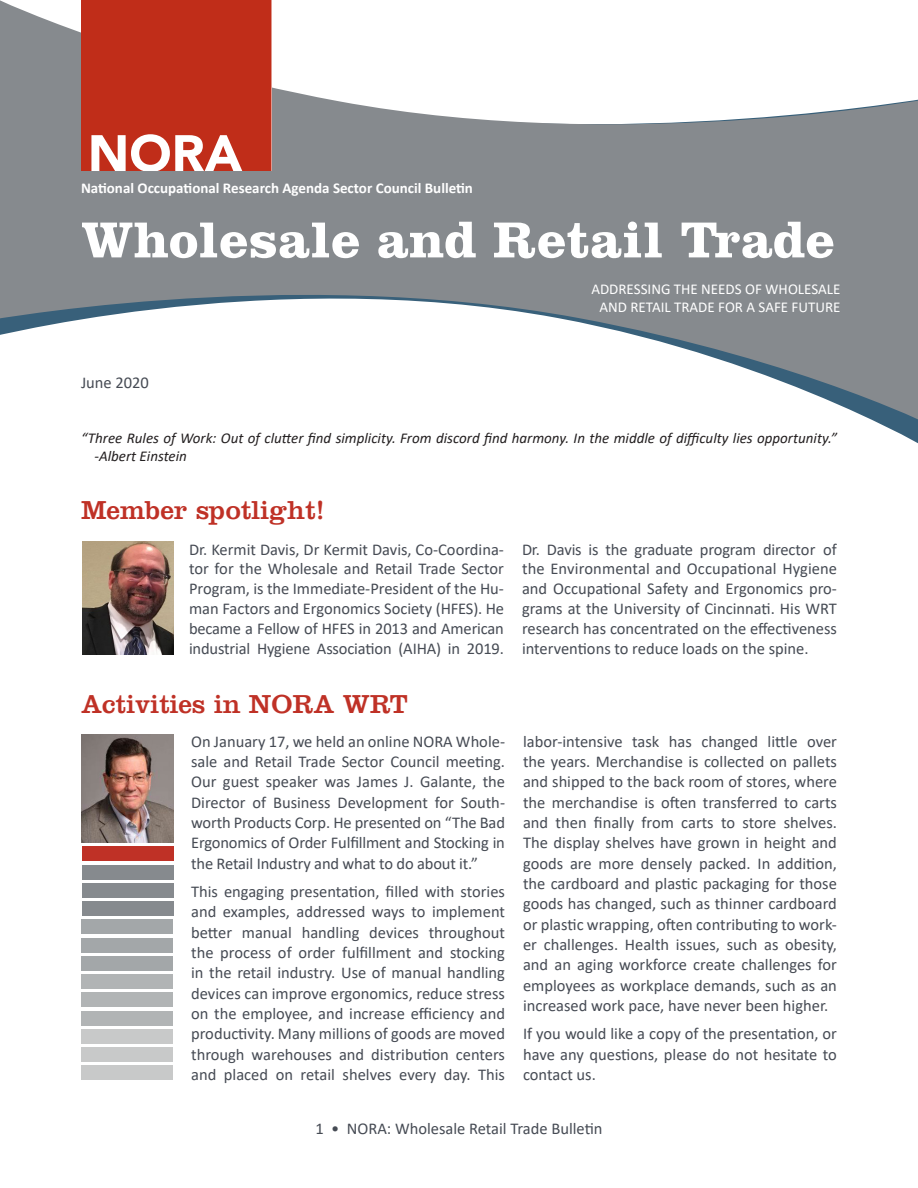
<style>
.page{position:relative;width:918px;height:1188px;background:#fff}
.page>*{position:absolute;margin:0;border:0;box-sizing:border-box;transform-origin:0 0}
.t1{font:700 52.5px "Clarendon LT Std";letter-spacing:.005em;color:#fff}
.t2{font:27px "Clarendon LT Std";color:#bf3126}
.P1{font:16.5px/20.2px "Calibri";color:#464b54;text-align:justify}
.P5__white_text{font:italic 15px/18px "Calibri";color:#231f20}
.P1-2{font:15px/18px "Calibri";color:#fff;text-align:center}
.t3{font:700 15px "Calibri";color:#fff}
</style>
<div class="page">
<svg style="left:0;top:0;width:918px;height:431px;fill:#868a8e"></svg>
<svg style="left:81px;top:0;width:190px;height:171px;background:#c53f2d"></svg>
<img style="left:82px;top:542px;width:92px;height:112px">
<img style="left:82px;top:734px;width:92px;height:108px">
<div style="left:82px;top:847px;width:92px;height:14px;background:#bf3126"></div>
<div style="left:82px;top:865px;width:92px;height:14px;background:#868a8e"></div>
<div style="left:81px;top:920px;width:92px;height:14px;background:#a3a7a9"></div>
<div style="left:81px;top:975px;width:92px;height:14px;background:#b1b4b5"></div>
<div style="left:81px;top:1029px;width:92px;height:14px;background:#c8c9c9"></div>
<div style="left:82px;top:883px;width:92px;height:14px;background:#868a8e"></div>
<div style="left:81px;top:938px;width:92px;height:14px;background:#a3a7a9"></div>
<div style="left:81px;top:993px;width:92px;height:14px;background:#b1b4b5"></div>
<div style="left:81px;top:1048px;width:92px;height:14px;background:#c8c9c9"></div>
<div style="left:82px;top:902px;width:92px;height:14px;background:#868a8e"></div>
<div style="left:81px;top:956px;width:92px;height:14px;background:#a3a7a9"></div>
<div style="left:81px;top:1011px;width:92px;height:14px;background:#b1b4b5"></div>
<div style="left:81px;top:1066px;width:92px;height:14px;background:#c8c9c9"></div>
<p class="t3" style="left:81px;top:177px;width:393px">National Occupational Research Agenda Sector Council Bulletin</p>
<p class="t1" style="left:81px;top:208px;width:755px">Wholesale and Retail Trade</p>
<p class="P1" style="left:81px;top:372px;width:69px">June 2020</p>
<p class="P1-2" style="left:591px;top:280px;width:251px">ADDRESSING THE NEEDS OF WHOLESALE<br>AND RETAIL TRADE FOR A SAFE FUTURE</p>
<p class="P5__white_text" style="left:94px;top:429px;width:744px;text-indent:-14px">“Three Rules of Work: Out of clutter find simplicity. From discord find harmony. In the middle of difficulty lies opportunity.” -Albert Einstein</p>
<h2 class="t2" style="left:81px;top:494px;width:245px">Member spotlight!</h2>
<p class="P1" style="left:189px;top:539px;width:317px;line-height:19.8px">Dr. Kermit Davis, Dr Kermit Davis, Co-Coordina&shy;tor for the Wholesale and Retail Trade Sector Program, is the Immediate-President of the Hu&shy;man Factors and Ergonomics Society (HFES). He became a Fellow of HFES in 2013 and American industrial Hygiene Association (AIHA) in 2019.</p>
<p class="P1" style="left:522px;top:539px;width:316px;line-height:19.8px">Dr. Davis is the graduate program director of the Environmental and Occupational Hygiene and Occupational Safety and Ergonomics pro&shy;grams at the University of Cincinnati. His WRT research has concentrated on the effectiveness interventions to reduce loads on the spine.</p>
<h2 class="t2" style="left:81px;top:689px;width:328px">Activities in NORA WRT</h2>
<p class="P1" style="left:191px;top:731px;width:315px">On January 17, we held an online NORA Whole&shy;sale and Retail Trade Sector Council meeting.<br>Our guest speaker was James J. Galante, the Director of Business Development for South&shy;worth Products Corp. He presented on “The Bad Ergonomics of Order Fulfillment and Stocking in the Retail Industry and what to do about it.”</p>
<p class="P1" style="left:191px;top:881px;width:315px">This engaging presentation, filled with stories and examples, addressed ways to implement better manual handling devices throughout the process of order fulfillment and stocking in the retail industry. Use of manual handling devices can improve ergonomics, reduce stress on the employee, and increase efficiency and productivity. Many millions of goods are moved through warehouses and distribution centers and placed on retail shelves every day. This</p>
<p class="P1" style="left:523px;top:731px;width:315px">labor-intensive task has changed little over the years. Merchandise is collected on pallets and shipped to the back room of stores, where the merchandise is often transferred to carts and then finally from carts to store shelves.<br>The display shelves have grown in height and goods are more densely packed. In addition, the cardboard and plastic packaging for those goods has changed, such as thinner cardboard or plastic wrapping, often contributing to work&shy;er challenges. Health issues, such as obesity, and an aging workforce create challenges for employees as workplace demands, such as an increased work pace, have never been higher.</p>
<p class="P1" style="left:523px;top:1023px;width:315px">If you would like a copy of the presentation, or have any questions, please do not hesitate to contact us.</p>
<p class="P1" style="left:315px;top:1118px;width:289px">1 • NORA: Wholesale Retail Trade Bulletin</p>
</div>
